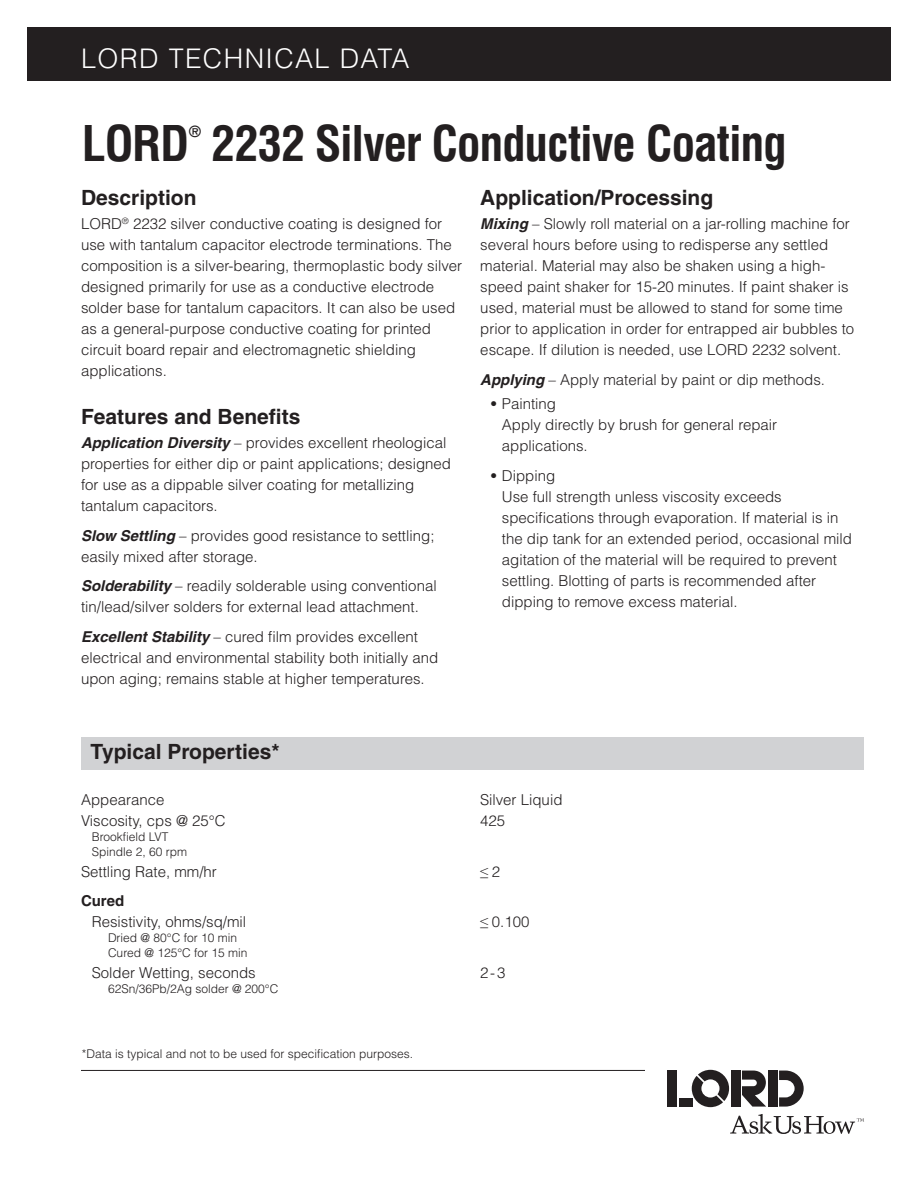
<style>
.page{position:relative;width:918px;height:1188px;background:#fff}
.page>*{position:absolute;margin:0;border:0;box-sizing:border-box;transform-origin:0 0}
.Headline{font:700 condensed 48px "Helvetica";letter-spacing:-.03em;color:#231f20}
.t1{font:300 27px "Helvetica";letter-spacing:.05em;color:#fff}
.Paragraph_Headline{font:700 21px "Helvetica";color:#231f20}
.Body_Copy{font:300 15px/21px "Helvetica";color:#231f20}
.Bullets{font:300 15px/21px "Helvetica";color:#231f20}
.Typical_Properties_T{font:300 15px "Helvetica";color:#231f20}
.Typical_Properties_T-2{font:700 15px "Helvetica";color:#231f20}
.Typical_Properties_T-3{font:15px "Times New Roman";color:#231f20}
.Headline-2{font:700 condensed 15px "Helvetica";color:#231f20}
.Typical_Properties_T-4{font:300 12px "Helvetica";color:#231f20}
.s1{font-weight:700;font-style:italic}
.s2{font-weight:700}
.s3{font-family:"Helvetica";font-weight:300}
.s4{font-family:"Times New Roman";font-weight:400}
</style>
<div class="page">
<hr style="left:81px;top:1070px;width:564px;height:1px;background:#231f20">
<svg style="left:692px;top:1070px;width:37px;height:37px"></svg>
<div style="left:668px;top:1071px;width:9px;height:36px;background:#231f20"></div>
<div style="left:731px;top:1071px;width:9px;height:36px;background:#231f20"></div>
<div style="left:768px;top:1071px;width:9px;height:36px;background:#231f20"></div>
<svg style="left:742px;top:1071px;width:24px;height:36px"></svg>
<div style="left:679px;top:1098px;width:13px;height:9px;background:#231f20"></div>
<svg style="left:779px;top:1071px;width:25px;height:36px"></svg>
<svg style="left:730px;top:1114px;width:134px;height:20px"></svg>
<div style="left:27px;top:27px;width:864px;height:54px;background:#231f20"></div>
<div style="left:81px;top:737px;width:783px;height:33px;background:#d1d2d4"></div>
<h2 class="t1" style="left:82px;top:41px;width:330px">LORD TECHNICAL DATA</h2>
<p class="Headline" style="left:82px;top:115px;width:109px">LORD</p>
<p class="Headline-2" style="left:189px;top:122px;width:14px">®</p>
<p class="Headline" style="left:212px;top:115px;width:577px">2232 Silver Conductive Coating</p>
<p class="Paragraph_Headline" style="left:480px;top:185px;width:234px">Application/Processing</p>
<p class="Body_Copy" style="left:480px;top:213px;width:375px"><span class="s1">Mixing</span> – Slowly roll material on a jar-rolling machine for several hours before using to redisperse any settled material. Material may also be shaken using a high&shy;speed paint shaker for 15-20 minutes. If paint shaker is used, material must be allowed to stand for some time prior to application in order for entrapped air bubbles to escape. If dilution is needed, use LORD 2232 solvent.</p>
<p class="Body_Copy" style="left:480px;top:369px;width:346px"><span class="s1">Applying</span> – Apply material by paint or dip methods.</p>
<p class="Bullets" style="left:502px;top:393px;width:277px;text-indent:-11px"><span class="s2">•</span> Painting<br>Apply directly by brush for general repair applications.</p>
<p class="Bullets" style="left:502px;top:465px;width:352px;text-indent:-11px"><span class="s2">•</span> Dipping<br>Use full strength unless viscosity exceeds specifications through evaporation. If material is in the dip tank for an extended period, occasional mild agitation of the material will be required to prevent settling. Blotting of parts is recommended after dipping to remove excess material.</p>
<p class="Paragraph_Headline" style="left:81px;top:185px;width:117px">Description</p>
<p class="Body_Copy" style="left:81px;top:213px;width:383px">LORD<sup>®</sup> 2232 silver conductive coating is designed for use with tantalum capacitor electrode terminations. The composition is a silver-bearing, thermoplastic body silver designed primarily for use as a conductive electrode solder base for tantalum capacitors. It can also be used as a general-purpose conductive coating for printed circuit board repair and electromagnetic shielding applications.</p>
<p class="Paragraph_Headline" style="left:81px;top:404px;width:221px">Features and Benefits</p>
<p class="Body_Copy" style="left:81px;top:432px;width:372px"><span class="s1">Application Diversity</span> – provides excellent rheological properties for either dip or paint applications; designed for use as a dippable silver coating for metallizing tantalum capacitors.</p>
<p class="Body_Copy" style="left:81px;top:524px;width:355px"><span class="s1">Slow Settling</span> – provides good resistance to settling; easily mixed after storage.</p>
<p class="Body_Copy" style="left:81px;top:575px;width:357px"><span class="s1">Solderability</span> – readily solderable using conventional tin/lead/silver solders for external lead attachment.</p>
<p class="Body_Copy" style="left:81px;top:626px;width:359px"><span class="s1">Excellent Stability</span> – cured film provides excellent electrical and environmental stability both initially and upon aging; remains stable at higher temperatures.</p>
<p class="Paragraph_Headline" style="left:91px;top:739px;width:190px">Typical Properties*</p>
<p class="Typical_Properties_T" style="left:81px;top:790px;width:85px">Appearance</p>
<p class="Typical_Properties_T" style="left:480px;top:790px;width:84px">Silver Liquid</p>
<p class="Typical_Properties_T" style="left:81px;top:811px;width:146px">Viscosity, cps @ 25°C</p>
<p class="Typical_Properties_T" style="left:480px;top:811px;width:27px">425</p>
<p class="Typical_Properties_T-4" style="left:92px;top:829px;width:78px">Brookfield LVT</p>
<p class="Typical_Properties_T-4" style="left:92px;top:844px;width:97px">Spindle 2, 60 rpm</p>
<p class="Typical_Properties_T" style="left:81px;top:862px;width:137px">Settling Rate, mm/hr</p>
<p class="Typical_Properties_T-3" style="left:480px;top:862px;width:22px">≤ <span class="s3">2</span></p>
<p class="Typical_Properties_T-2" style="left:81px;top:892px;width:45px">Cured</p>
<p class="Typical_Properties_T" style="left:92px;top:913px;width:156px">Resistivity, ohms/sq/mil</p>
<p class="Typical_Properties_T" style="left:480px;top:913px;width:51px"><span class="s4">≤</span> 0.100</p>
<p class="Typical_Properties_T-4" style="left:108px;top:931px;width:131px">Dried @ 80°C for 10 min</p>
<p class="Typical_Properties_T-4" style="left:108px;top:946px;width:141px">Cured @ 125°C for 15 min</p>
<p class="Typical_Properties_T" style="left:92px;top:964px;width:165px">Solder Wetting, seconds</p>
<p class="Typical_Properties_T" style="left:480px;top:964px;width:27px">2-3</p>
<p class="Typical_Properties_T-4" style="left:108px;top:982px;width:172px">62Sn/36Pb/2Ag solder @ 200°C</p>
<p class="Typical_Properties_T-4" style="left:82px;top:1047px;width:333px">*Data is typical and not to be used for specification purposes.</p>
</div>
